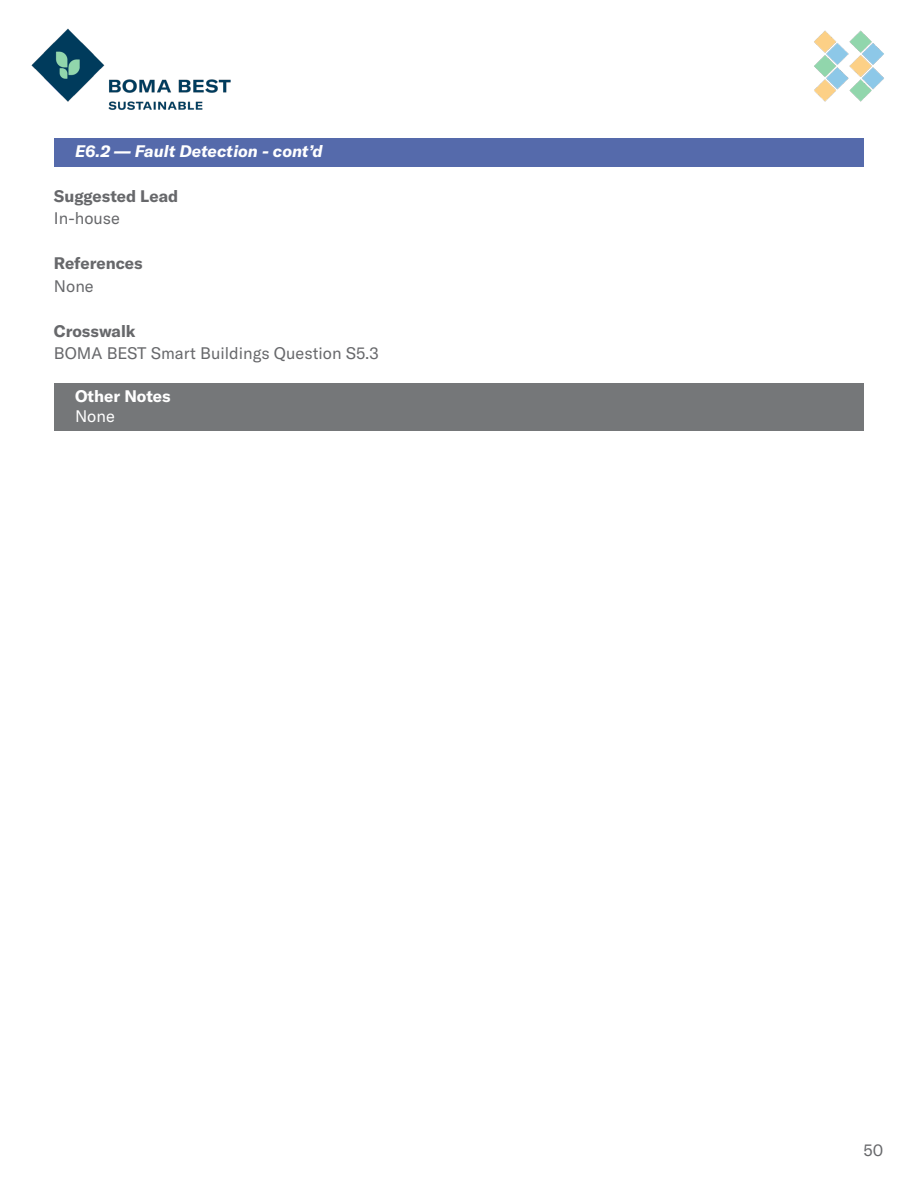
<style>
.page{position:relative;width:918px;height:1188px;background:#fff}
.page>*{position:absolute;margin:0;border:0;box-sizing:border-box;transform-origin:0 0}
.t1{font:16.5px "GT America";color:#67686b}
.t2{font:700 16.5px "GT America";color:#67686b}
.t3{font:italic 700 16.5px "GT America";color:#fff}
.t4{font:700 16.5px "GT America";color:#fff}
.t5{font:16.5px "GT America";color:#fff}
</style>
<div class="page">
<img style="left:31px;top:28px;width:200px;height:82px">
<img style="left:814px;top:30px;width:70px;height:72px">
<div style="left:54px;top:138px;width:810px;height:28px;background:#556aab"></div>
<div style="left:54px;top:383px;width:810px;height:28px;background:#757779"></div>
<div style="left:54px;top:403px;width:810px;height:28px;background:#757779"></div>
<p class="t3" style="left:75px;top:141px;width:249px">E6.2 — Fault Detection - cont’d</p>
<p class="t2" style="left:54px;top:186px;width:126px">Suggested Lead</p>
<p class="t1" style="left:54px;top:209px;width:68px">In-house</p>
<p class="t2" style="left:54px;top:253px;width:90px">References</p>
<p class="t1" style="left:54px;top:276px;width:41px">None</p>
<p class="t2" style="left:54px;top:321px;width:83px">Crosswalk</p>
<p class="t1" style="left:54px;top:344px;width:326px">BOMA BEST Smart Buildings Question S5.3</p>
<p class="t4" style="left:75px;top:386px;width:97px">Other Notes</p>
<p class="t5" style="left:75px;top:406px;width:41px">None</p>
<p class="t1" style="left:864px;top:1140px;width:21px">50</p>
</div>
